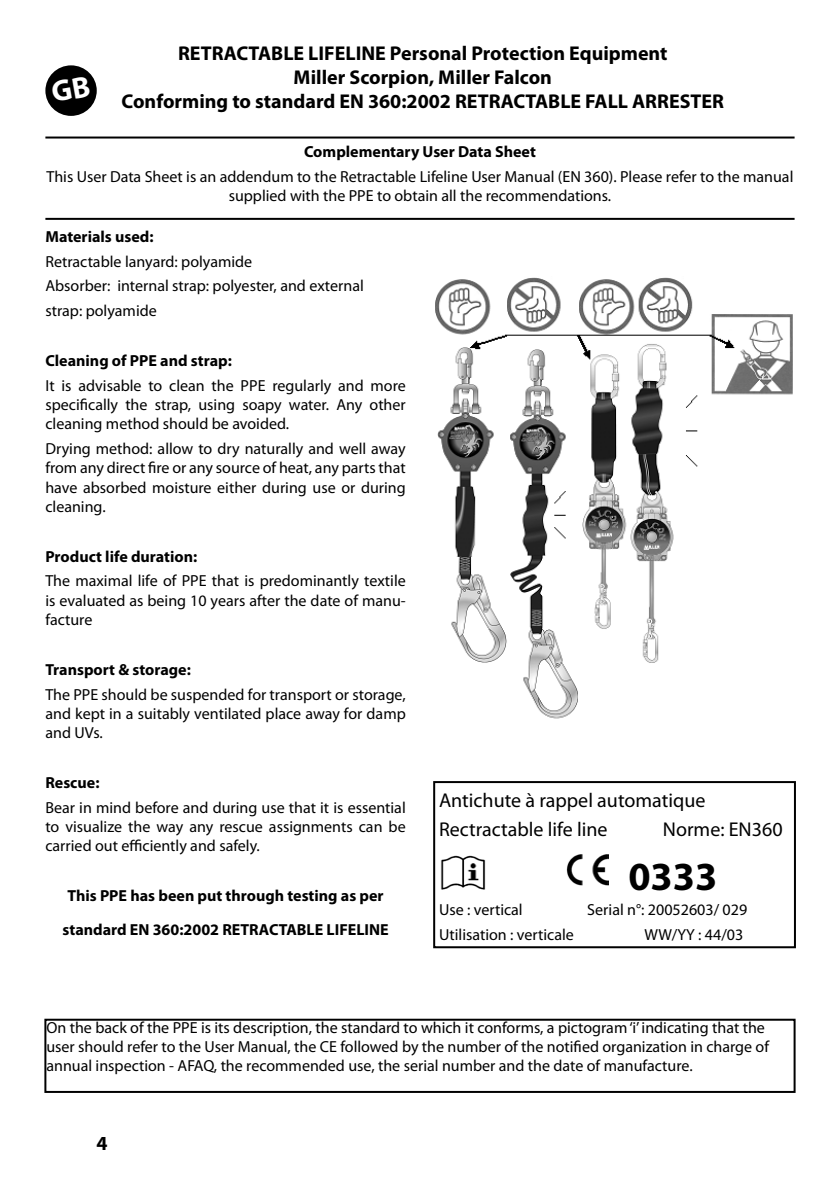
<style>
.page{position:relative;width:840px;height:1191px;background:#fff}
.page>*{position:absolute;margin:0;border:0;box-sizing:border-box;transform-origin:0 0}
.t1{font:700 40px "Myriad Pro";color:#000}
.t2{font:700 20px/24px "Myriad Pro";color:#000;text-align:center}
.t3{font:20px/29.6px "Myriad Pro";color:#000}
.t4{font:16px/19.2px "Myriad Pro";color:#000;text-align:justify}
.t5{font:700 16px/34.4px "Myriad Pro";color:#000;text-align:center}
</style>
<div class="page">
<div style="left:45px;top:65px;width:52px;height:51px;background:#000;border-radius:50%"></div>
<hr style="left:45px;top:136px;width:749px;height:2px;background:#000">
<hr style="left:45px;top:218px;width:749px;height:2px;background:#000">
<img style="left:435px;top:277px;width:358px;height:442px">
<div style="left:433px;top:781px;width:362px;height:167px;border:2px solid #000"></div>
<img style="left:440px;top:855px;width:46px;height:35px">
<img style="left:566px;top:854px;width:42px;height:31px">
<div style="left:44px;top:1018px;width:751px;height:75px;border:2px solid #000"></div>
<p class="t2" style="left:121px;top:41px;width:603px">RETRACTABLE LIFELINE Personal Protection Equipment<br>Miller Scorpion, Miller Falcon<br>Conforming to standard EN 360:2002 RETRACTABLE FALL ARRESTER</p>
<p class="t5" style="left:304px;top:134px;width:233px">Complementary User Data Sheet</p>
<p class="t4" style="left:46px;top:167px;width:748px;text-align:center">This User Data Sheet is an addendum to the Retractable Lifeline User Manual (EN 360). Please refer to the manual supplied with the PPE to obtain all the recommendations.</p>
<p class="t5" style="left:45px;top:218px;width:110px">Materials used:</p>
<p class="t4" style="left:45px;top:248px;width:320px;line-height:24.8px;text-align:left">Retractable lanyard: polyamide<br>Absorber: internal strap: polyester, and external strap: polyamide</p>
<p class="t5" style="left:45px;top:343px;width:188px">Cleaning of PPE and strap:</p>
<p class="t4" style="left:45px;top:376px;width:362px">It is advisable to clean the PPE regularly and more specifically the strap, using soapy water. Any other cleaning method should be avoided.</p>
<p class="t4" style="left:45px;top:439px;width:361px">Drying method: allow to dry naturally and well away from any direct fire or any source of heat, any parts that have absorbed moisture either during use or during cleaning.</p>
<p class="t5" style="left:45px;top:538px;width:153px">Product life duration:</p>
<p class="t4" style="left:45px;top:571px;width:362px">The maximal life of PPE that is predominantly textile is evaluated as being 10 years after the date of manu&shy;facture</p>
<p class="t5" style="left:45px;top:651px;width:147px">Transport &amp; storage:</p>
<p class="t4" style="left:45px;top:684px;width:362px">The PPE should be suspended for transport or storage, and kept in a suitably ventilated place away for damp and UVs.</p>
<p class="t5" style="left:45px;top:764px;width:56px">Rescue:</p>
<p class="t4" style="left:45px;top:797px;width:361px">Bear in mind before and during use that it is essential to visualize the way any rescue assignments can be carried out efficiently and safely.</p>
<p class="t5" style="left:62px;top:877px;width:327px">This PPE has been put through testing as per standard EN 360:2002 RETRACTABLE LIFELINE</p>
<p class="t3" style="left:439px;top:785px;width:268px">Antichute à rappel automatique<br>Rectractable life line</p>
<p class="t3" style="left:662px;top:814px;width:121px">Norme: EN360</p>
<h1 class="t1" style="left:628px;top:850px;width:90px">0333</h1>
<p class="t4" style="left:439px;top:899px;width:85px">Use : vertical</p>
<p class="t4" style="left:587px;top:899px;width:161px">Serial n°: 20052603/ 029</p>
<p class="t4" style="left:439px;top:924px;width:136px">Utilisation : verticale</p>
<p class="t4" style="left:644px;top:924px;width:100px">WW/YY : 44/03</p>
<p class="t4" style="left:46px;top:1017px;width:723px;text-align:left">On the back of the PPE is its description, the standard to which it conforms, a pictogram ‘i’ indicating that the user should refer to the User Manual, the CE followed by the number of the notified organization in charge of annual inspection - AFAQ, the recommended use, the serial number and the date of manufacture.</p>
<p class="t2" style="left:96px;top:1130px;width:13px">4</p>
</div>
